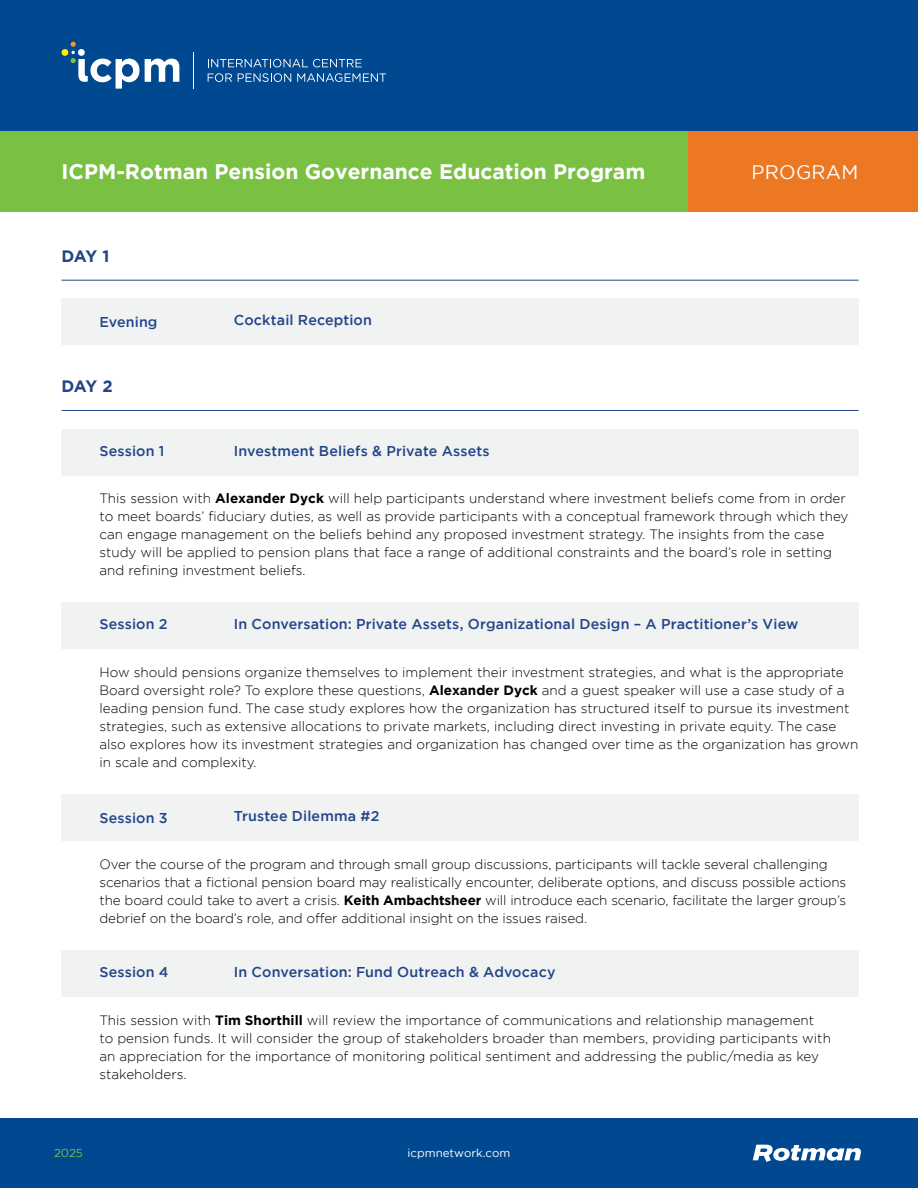
<style>
.page{position:relative;width:918px;height:1188px;background:#fff}
.page>*{position:absolute;margin:0;border:0;box-sizing:border-box;transform-origin:0 0}
.t1{font:700 21px "Gotham";color:#fff}
.t2{font:19.5px "Gotham";letter-spacing:.015em;color:#fff}
.t3{font:700 16.5px "Gotham";letter-spacing:-.055em;color:#214589}
.t4{font:500 14.25px "Gotham";letter-spacing:.01em;color:#214589}
.t5{font:300 13.5px/18px "Gotham";color:#000}
.t6{font:11.55px "Gotham";color:#fff}
.t7{font:11.55px "Gotham";color:#7ac143}
.s1{font-weight:700}
</style>
<div class="page">
<div style="left:0;top:0;width:918px;height:131px;background:#004990"></div>
<svg style="left:208px;top:59px;width:154px;height:8px"></svg>
<svg style="left:208px;top:73px;width:24px;height:9px"></svg>
<svg style="left:238px;top:73px;width:53px;height:9px"></svg>
<svg style="left:297px;top:73px;width:89px;height:9px"></svg>
<hr style="left:193px;top:52px;width:1px;height:37px;background:#fff">
<svg style="left:62px;top:42px;width:117px;height:47px"></svg>
<div style="left:0;top:131px;width:688px;height:81px;background:#7ac143"></div>
<div style="left:688px;top:131px;width:230px;height:81px;background:#ec7823"></div>
<div style="left:0;top:1119px;width:918px;height:69px;background:#004990"></div>
<div style="left:62px;top:602px;width:797px;height:47px;background:#f1f2f2"></div>
<div style="left:62px;top:950px;width:797px;height:47px;background:#f1f2f2"></div>
<div style="left:62px;top:794px;width:797px;height:47px;background:#f1f2f2"></div>
<hr style="left:62px;top:410px;width:797px;height:1px;background:#214589">
<svg style="left:753px;top:1145px;width:108px;height:17px"></svg>
<div style="left:62px;top:429px;width:797px;height:47px;background:#f1f2f2"></div>
<div style="left:62px;top:298px;width:797px;height:47px;background:#f1f2f2"></div>
<hr style="left:62px;top:280px;width:797px;height:1px;background:#214589">
<p class="t1" style="left:62px;top:160px;width:585px">ICPM-Rotman Pension Governance Education Program</p>
<p class="t2" style="left:752px;top:161px;width:108px">PROGRAM</p>
<p class="t3" style="left:62px;top:247px;width:49px">DAY 1</p>
<p class="t4" style="left:99px;top:314px;width:60px">Evening</p>
<p class="t4" style="left:234px;top:312px;width:140px">Cocktail Reception</p>
<p class="t3" style="left:62px;top:377px;width:53px">DAY 2</p>
<p class="t4" style="left:99px;top:443px;width:67px">Session 1</p>
<p class="t4" style="left:234px;top:443px;width:257px">Investment Beliefs &amp; Private Assets</p>
<p class="t5" style="left:99px;top:489px;width:751px">This session with <span class="s1">Alexander Dyck</span> will help participants understand where investment beliefs come from in order to meet boards’ fiduciary duties, as well as provide participants with a conceptual framework through which they can engage management on the beliefs behind any proposed investment strategy. The insights from the case study will be applied to pension plans that face a range of additional constraints and the board’s role in setting and refining investment beliefs.</p>
<p class="t4" style="left:99px;top:616px;width:70px">Session 2</p>
<p class="t4" style="left:234px;top:616px;width:566px">In Conversation: Private Assets, Organizational Design – A Practitioner’s View</p>
<p class="t5" style="left:99px;top:663px;width:760px">How should pensions organize themselves to implement their investment strategies, and what is the appropriate Board oversight role? To explore these questions, <span class="s1">Alexander Dyck</span> and a guest speaker will use a case study of a leading pension fund. The case study explores how the organization has structured itself to pursue its investment strategies, such as extensive allocations to private markets, including direct investing in private equity. The case also explores how its investment strategies and organization has changed over time as the organization has grown in scale and complexity.</p>
<p class="t4" style="left:99px;top:810px;width:70px">Session 3</p>
<p class="t4" style="left:234px;top:808px;width:147px">Trustee Dilemma #2</p>
<p class="t5" style="left:99px;top:855px;width:748px">Over the course of the program and through small group discussions, participants will tackle several challenging scenarios that a fictional pension board may realistically encounter, deliberate options, and discuss possible actions the board could take to avert a crisis. <span class="s1">Keith Ambachtsheer</span> will introduce each scenario, facilitate the larger group’s debrief on the board’s role, and offer additional insight on the issues raised.</p>
<p class="t4" style="left:99px;top:964px;width:71px">Session 4</p>
<p class="t4" style="left:234px;top:964px;width:323px">In Conversation: Fund Outreach &amp; Advocacy</p>
<p class="t5" style="left:99px;top:1011px;width:733px">This session with <span class="s1">Tim Shorthill</span> will review the importance of communications and relationship management to pension funds. It will consider the group of stakeholders broader than members, providing participants with an appreciation for the importance of monitoring political sentiment and addressing the public/media as key stakeholders.</p>
<p class="t7" style="left:54px;top:1147px;width:31px">2025</p>
<p class="t6" style="left:408px;top:1147px;width:104px">icpmnetwork.com</p>
</div>
